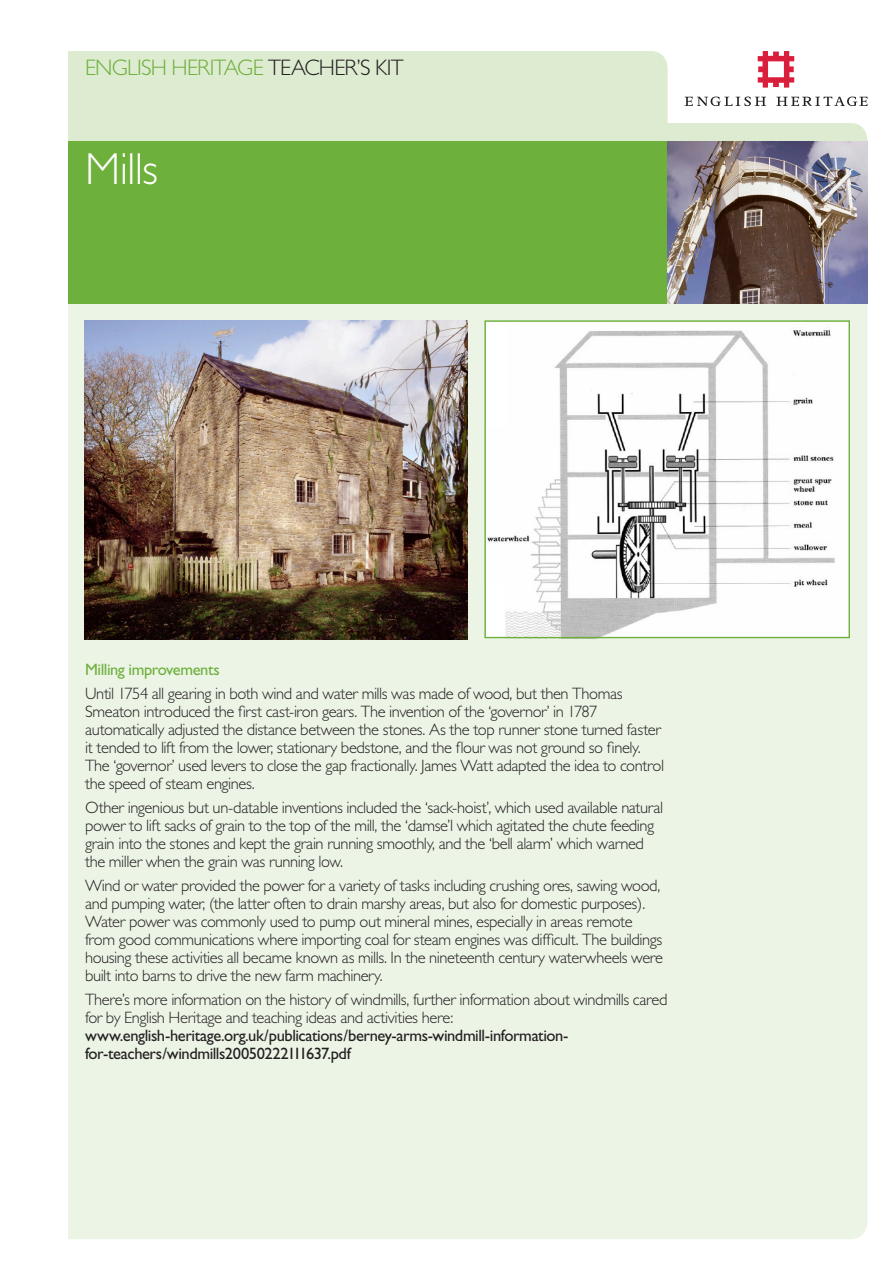
<style>
.page{position:relative;width:893px;height:1263px;background:#fff}
.page>*{position:absolute;margin:0;border:0;box-sizing:border-box;transform-origin:0 0}
.MAIN_HEADER{font:300 45px "Gill Sans";letter-spacing:-.02em;color:#fff}
.t1{font:300 22.5px "Gill Sans";letter-spacing:-.035em;color:#6eb03c}
.BODYCOPY{font:300 16.5px/18px "Gill Sans";letter-spacing:-.025em;color:#231f20}
.SUBHEAD{font:16.5px "Gill Sans";letter-spacing:-.025em;color:#6eb03c}
.s1{color:#231f20}
.s2{font-weight:400}
</style>
<div class="page">
<div style="left:68px;top:51px;width:600px;height:90px;background:#ddebd1"></div>
<div style="left:68px;top:303px;width:799px;height:936px;background:#ecf4e6"></div>
<div style="left:468px;top:123px;width:399px;height:18px;background:#ddebd1"></div>
<svg style="left:685px;top:97px;width:81px;height:9px"></svg>
<svg style="left:776px;top:97px;width:91px;height:9px"></svg>
<svg style="left:758px;top:51px;width:36px;height:37px"></svg>
<div style="left:68px;top:141px;width:799px;height:162px;background:#6eb03c"></div>
<img style="left:668px;top:141px;width:199px;height:162px">
<img style="left:85px;top:320px;width:382px;height:319px">
<img style="left:487px;top:323px;width:360px;height:312px">
<div style="left:484px;top:320px;width:366px;height:318px;border:2px solid #6eb03c"></div>
<h2 class="t1" style="left:85px;top:55px;width:320px">ENGLISH HERITAGE <span class="s1">TEACHER’S KIT</span></h2>
<p class="MAIN_HEADER" style="left:85px;top:143px;width:75px">Mills</p>
<p class="SUBHEAD" style="left:85px;top:660px;width:136px">Milling improvements</p>
<p class="BODYCOPY" style="left:85px;top:685px;width:581px">Until 1754 all gearing in both wind and water mills was made of wood, but then Thomas Smeaton introduced the first cast-iron gears. The invention of the ‘governor’ in 1787 automatically adjusted the distance between the stones. As the top runner stone turned faster it tended to lift from the lower, stationary bedstone, and the flour was not ground so finely.<br>The ‘governor’ used levers to close the gap fractionally. James Watt adapted the idea to control the speed of steam engines.</p>
<p class="BODYCOPY" style="left:85px;top:799px;width:580px">Other ingenious but un-datable inventions included the ‘sack-hoist’, which used available natural power to lift sacks of grain to the top of the mill, the ‘damse’l which agitated the chute feeding grain into the stones and kept the grain running smoothly, and the ‘bell alarm’ which warned the miller when the grain was running low.</p>
<p class="BODYCOPY" style="left:85px;top:877px;width:580px">Wind or water provided the power for a variety of tasks including crushing ores, sawing wood, and pumping water, (the latter often to drain marshy areas, but also for domestic purposes).<br>Water power was commonly used to pump out mineral mines, especially in areas remote from good communications where importing coal for steam engines was difficult. The buildings housing these activities all became known as mills. In the nineteenth century waterwheels were built into barns to drive the new farm machinery.</p>
<p class="BODYCOPY" style="left:85px;top:991px;width:584px">There’s more information on the history of windmills, further information about windmills cared for by English Heritage and teaching ideas and activities here: <span class="s2">www.english-heritage.org.uk/publications/berney-arms-windmill-information&shy;for-teachers/windmills20050222111637.pdf</span></p>
</div>
